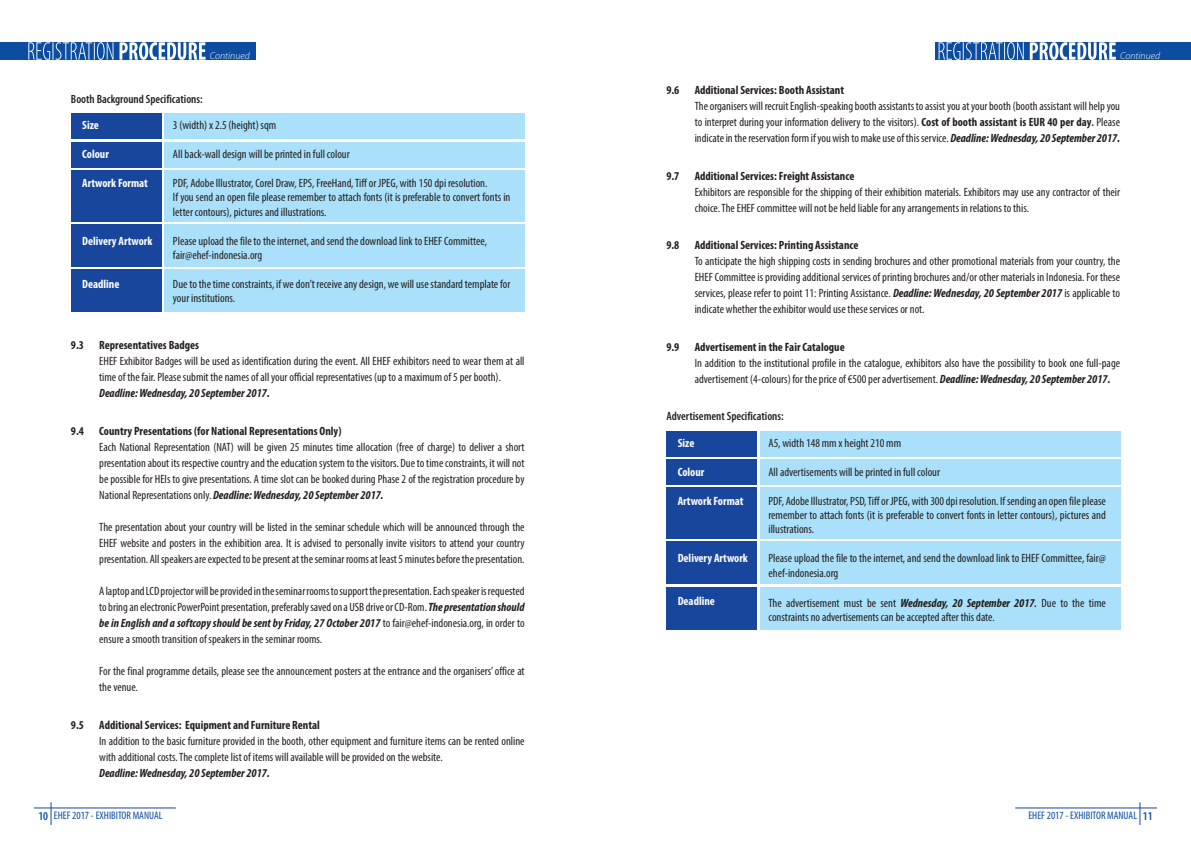
<style>
.page{position:relative;width:1191px;height:842px;background:#fff}
.page>*{position:absolute;margin:0;border:0;box-sizing:border-box;transform-origin:0 0}
.t1{font:condensed 12px/16px "Myriad Pro";color:#231f20}
.t2{font:700 condensed 12px "Myriad Pro";color:#231f20}
.t3{font:700 condensed 12px "Myriad Pro";color:#fff}
.t4{font:italic 700 condensed 12px "Myriad Pro";color:#231f20}
.t5{font:600 condensed 12px "Myriad Pro";color:#231f20}
.t6{font:condensed 11px "Myriad Pro";color:#0d4da1}
.t7{font:italic 300 10px "Myriad Pro";color:#fff}
.s1{font-weight:700;font-style:italic}
.s2{font-weight:700}
.s3{font-weight:600}
.s4{font-weight:600;font-style:italic}
.s5{font-weight:600;font-size:12px}
</style>
<div class="page">
<svg style="left:51px;top:802px;width:1px;height:23px"></svg>
<svg style="left:1139px;top:802px;width:1px;height:23px"></svg>
<hr style="left:34px;top:808px;width:142px;height:1px;background:#18469d">
<hr style="left:1015px;top:808px;width:142px;height:1px;background:#18469d">
<div style="left:935px;top:43px;width:256px;height:17px;background:#0d4da1"></div>
<svg style="left:938px;top:42px;width:177px;height:18px"></svg>
<div style="left:71px;top:113px;width:91px;height:26px;background:#18469d"></div>
<div style="left:164px;top:113px;width:360px;height:26px;background:#aae0f9"></div>
<div style="left:71px;top:142px;width:91px;height:25px;background:#18469d"></div>
<div style="left:164px;top:142px;width:360px;height:25px;background:#aae0f9"></div>
<div style="left:71px;top:170px;width:91px;height:51px;background:#18469d"></div>
<div style="left:164px;top:170px;width:360px;height:51px;background:#aae0f9"></div>
<div style="left:71px;top:224px;width:91px;height:42px;background:#18469d"></div>
<div style="left:164px;top:224px;width:360px;height:42px;background:#aae0f9"></div>
<div style="left:71px;top:269px;width:91px;height:43px;background:#18469d"></div>
<div style="left:164px;top:269px;width:360px;height:43px;background:#aae0f9"></div>
<div style="left:0;top:43px;width:255px;height:17px;background:#0d4da1"></div>
<svg style="left:28px;top:42px;width:178px;height:18px"></svg>
<div style="left:666px;top:431px;width:91px;height:25px;background:#18469d"></div>
<div style="left:760px;top:431px;width:360px;height:25px;background:#aae0f9"></div>
<div style="left:666px;top:459px;width:91px;height:26px;background:#18469d"></div>
<div style="left:760px;top:459px;width:360px;height:26px;background:#aae0f9"></div>
<div style="left:666px;top:488px;width:91px;height:51px;background:#18469d"></div>
<div style="left:760px;top:488px;width:360px;height:51px;background:#aae0f9"></div>
<div style="left:666px;top:541px;width:91px;height:43px;background:#18469d"></div>
<div style="left:760px;top:541px;width:360px;height:43px;background:#aae0f9"></div>
<div style="left:666px;top:587px;width:91px;height:42px;background:#18469d"></div>
<div style="left:760px;top:587px;width:360px;height:42px;background:#aae0f9"></div>
<p class="t7" style="left:210px;top:50px;width:41px">Continued</p>
<p class="t5" style="left:71px;top:92px;width:133px">Booth Background Specifications:</p>
<p class="t3" style="left:82px;top:118px;width:18px">Size</p>
<p class="t3" style="left:82px;top:147px;width:28px">Colour</p>
<p class="t3" style="left:82px;top:176px;width:67px">Artwork Format</p>
<p class="t3" style="left:82px;top:233px;width:72px">Delivery Artwork</p>
<p class="t3" style="left:82px;top:276px;width:39px">Deadline</p>
<p class="t1" style="left:173px;top:117px;width:105px">3 (width) x 2.5 (height) sqm</p>
<p class="t1" style="left:173px;top:146px;width:178px">All back-wall design will be printed in full colour</p>
<p class="t1" style="left:173px;top:176px;width:339px;line-height:14.4px">PDF, Adobe Illustrator, Corel Draw, EPS, FreeHand, Tiff or JPEG, with 150 dpi resolution.<br>If you send an open file please remember to attach fonts (it is preferable to convert fonts in letter contours), pictures and illustrations.</p>
<p class="t1" style="left:173px;top:233px;width:316px;line-height:14.4px">Please upload the file to the internet, and send the download link to EHEF Committee, fair@ehef-indonesia.org</p>
<p class="t1" style="left:173px;top:277px;width:339px;line-height:14.4px">Due to the time constraints, if we don’t receive any design, we will use standard template for your institutions.</p>
<p class="t2" style="left:71px;top:338px;width:15px">9.3</p>
<p class="t2" style="left:99px;top:338px;width:101px">Representatives Badges</p>
<p class="t1" style="left:99px;top:353px;width:427px">EHEF Exhibitor Badges will be used as identification during the event. All EHEF exhibitors need to wear them at all time of the fair. Please submit the names of all your official representatives (up to a maximum of 5 per booth).</p>
<p class="t4" style="left:99px;top:386px;width:172px">Deadline: Wednesday, 20 September 2017.</p>
<p class="t2" style="left:71px;top:423px;width:15px">9.4</p>
<p class="t2" style="left:99px;top:423px;width:244px">Country Presentations (for National Representations Only)</p>
<p class="t1" style="left:99px;top:439px;width:427px;text-align:justify">Each National Representation (NAT) will be given 25 minutes time allocation (free of charge) to deliver a short presentation about its respective country and the education system to the visitors. Due to time constraints, it will not be possible for HEIs to give presentations. A time slot can be booked during Phase 2 of the registration procedure by National Representations only. <span class="s1">Deadline: Wednesday, 20 September 2017.</span></p>
<p class="t1" style="left:99px;top:519px;width:427px;text-align:justify">The presentation about your country will be listed in the seminar schedule which will be announced through the EHEF website and posters in the exhibition area. It is advised to personally invite visitors to attend your country presentation. All speakers are expected to be present at the seminar rooms at least 5 minutes before the presentation.</p>
<p class="t1" style="left:99px;top:583px;width:427px;text-align:justify">A laptop and LCD projector will be provided in the seminar rooms to support the presentation. Each speaker is requested to bring an electronic PowerPoint presentation, preferably saved on a USB drive or CD-Rom. <span class="s1">The presentation should be in English and a softcopy should be sent by Friday, 27 October 2017</span> to fair@ehef-indonesia.org, in order to ensure a smooth transition of speakers in the seminar rooms.</p>
<p class="t1" style="left:99px;top:663px;width:427px">For the final programme details, please see the announcement posters at the entrance and the organisers’ office at the venue.</p>
<p class="t2" style="left:71px;top:717px;width:15px">9.5</p>
<p class="t2" style="left:99px;top:717px;width:222px">Additional Services: Equipment and Furniture Rental</p>
<p class="t1" style="left:99px;top:732px;width:427px">In addition to the basic furniture provided in the booth, other equipment and furniture items can be rented online with additional costs. The complete list of items will available will be provided on the website.</p>
<p class="t4" style="left:99px;top:765px;width:172px">Deadline: Wednesday, 20 September 2017.</p>
<p class="t7" style="left:1120px;top:50px;width:41px">Continued</p>
<p class="t2" style="left:666px;top:83px;width:15px">9.6</p>
<p class="t2" style="left:694px;top:83px;width:151px">Additional Services: Booth Assistant</p>
<p class="t1" style="left:694px;top:98px;width:427px;text-align:justify">The organisers will recruit English-speaking booth assistants to assist you at your booth (booth assistant will help you to interpret during your information delivery to the visitors). <span class="s2">Cost of booth assistant is EUR 40 per day</span><span class="s3">.</span> Please indicate in the reservation form if you wish to make use of this service. <span class="s1">Deadline: Wednesday, 20 September 2017.</span></p>
<p class="t2" style="left:666px;top:168px;width:15px">9.7</p>
<p class="t2" style="left:694px;top:168px;width:161px">Additional Services: Freight Assistance</p>
<p class="t1" style="left:694px;top:184px;width:427px">Exhibitors are responsible for the shipping of their exhibition materials. Exhibitors may use any contractor of their choice. The EHEF committee will not be held liable for any arrangements in relations to this.</p>
<p class="t2" style="left:666px;top:238px;width:15px">9.8</p>
<p class="t2" style="left:694px;top:238px;width:165px">Additional Services: Printing Assistance</p>
<p class="t1" style="left:694px;top:253px;width:427px;text-align:justify">To anticipate the high shipping costs in sending brochures and other promotional materials from your country, the EHEF Committee is providing additional services of printing brochures and/or other materials in Indonesia. For these services, please refer to point 11: Printing Assistance. <span class="s1">Deadline: Wednesday, 20 September 2017</span> is applicable to indicate whether the exhibitor would use these services or not.</p>
<p class="t2" style="left:666px;top:340px;width:15px">9.9</p>
<p class="t2" style="left:695px;top:340px;width:151px">Advertisement in the Fair Catalogue</p>
<p class="t1" style="left:695px;top:355px;width:427px">In addition to the institutional profile in the catalogue, exhibitors also have the possibility to book one full-page advertisement (4-colours) for the price of €500 per advertisement. <span class="s1">Deadline: Wednesday, 20 September 2017.</span></p>
<p class="t5" style="left:666px;top:409px;width:119px">Advertisement Specifications:</p>
<p class="t3" style="left:677px;top:435px;width:18px">Size</p>
<p class="t3" style="left:677px;top:464px;width:28px">Colour</p>
<p class="t3" style="left:677px;top:493px;width:67px">Artwork Format</p>
<p class="t3" style="left:677px;top:551px;width:72px">Delivery Artwork</p>
<p class="t3" style="left:677px;top:594px;width:39px">Deadline</p>
<p class="t1" style="left:768px;top:435px;width:134px">A5, width 148 mm x height 210 mm</p>
<p class="t1" style="left:768px;top:464px;width:173px">All advertisements will be printed in full colour</p>
<p class="t1" style="left:768px;top:493px;width:339px;line-height:14.4px;text-align:justify">PDF, Adobe Illustrator, PSD, Tiff or JPEG, with 300 dpi resolution. If sending an open file please remember to attach fonts (it is preferable to convert fonts in letter contours), pictures and illustrations.</p>
<p class="t1" style="left:768px;top:551px;width:339px;line-height:14.4px">Please upload the file to the internet, and send the download link to EHEF Committee, fair@ ehef-indonesia.org</p>
<p class="t1" style="left:768px;top:596px;width:339px;line-height:14.4px">The advertisement must be sent <span class="s1">Wednesday, 20 September 2017</span><span class="s4">.</span> Due to the time constraints no advertisements can be accepted after this date.</p>
<p class="t6" style="left:38px;top:809px;width:126px"><span class="s5">10</span> EHEF 2017 - EXHIBITOR MANUAL</p>
<p class="t6" style="left:1028px;top:809px;width:126px">EHEF 2017 - EXHIBITOR MANUAL <span class="s5">11</span></p>
</div>
